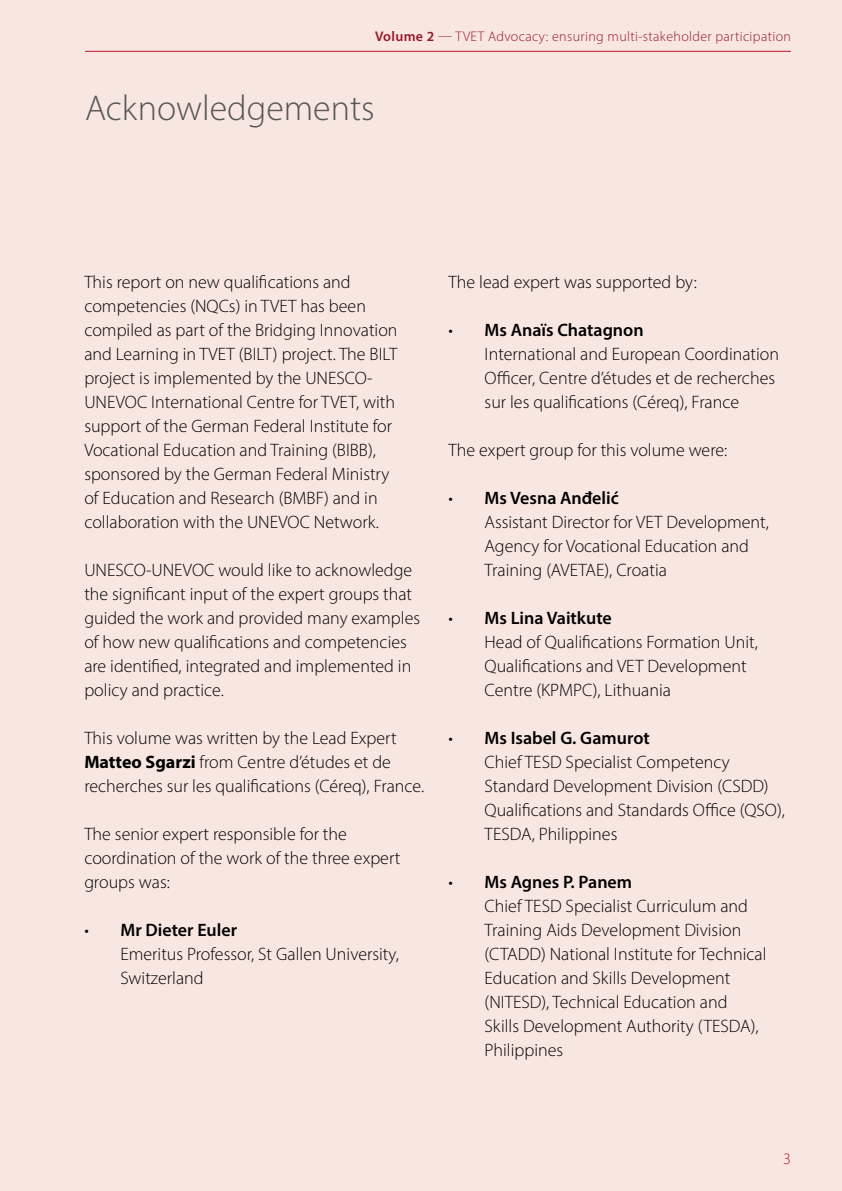
<style>
.page{position:relative;width:842px;height:1191px;background:#f8e6e1}
.page>*{position:absolute;margin:0;border:0;box-sizing:border-box;transform-origin:0 0}
.t1{font:300 36px "Myriad Pro";color:#575756}
.t2{font:300 18px/24px "Myriad Pro";color:#000}
.t3{font:300 16px "Myriad Pro";color:#c11728}
.t4{font:300 14px "Myriad Pro";letter-spacing:.025em;color:#98182a}
.s1{font-weight:600}
.s2{font-weight:700}
</style>
<div class="page">
<hr style="left:85px;top:51px;width:706px;height:1px;background:#c11728">
<p class="t4" style="left:375px;top:27px;width:417px"><span class="s1">Volume 2</span> — TVET Advocacy: ensuring multi-stakeholder participation</p>
<h1 class="t1" style="left:85px;top:86px;width:291px">Acknowledgements</h1>
<p class="t2" style="left:84px;top:270px;width:315px">This report on new qualifications and competencies (NQCs) in TVET has been compiled as part of the Bridging Innovation and Learning in TVET (BILT) project. The BILT project is implemented by the UNESCO-UNEVOC International Centre for TVET, with support of the German Federal Institute for Vocational Education and Training (BIBB), sponsored by the German Federal Ministry of Education and Research (BMBF) and in collaboration with the UNEVOC Network.</p>
<p class="t2" style="left:84px;top:558px;width:337px">UNESCO-UNEVOC would like to acknowledge the significant input of the expert groups that guided the work and provided many examples of how new qualifications and competencies are identified, integrated and implemented in policy and practice.</p>
<p class="t2" style="left:84px;top:726px;width:341px">This volume was written by the Lead Expert<br><span class="s2">Matteo Sgarzi</span> from Centre d’études et de recherches sur les qualifications (Céreq), France.</p>
<p class="t2" style="left:84px;top:822px;width:318px">The senior expert responsible for the coordination of the work of the three expert groups was:</p>
<p class="t2" style="left:120px;top:918px;width:280px;text-indent:-36px">• <span class="s1">Mr Dieter Euler<br></span>Emeritus Professor, St Gallen University,<br>Switzerland</p>
<p class="t2" style="left:449px;top:270px;width:250px">The lead expert was supported by:</p>
<p class="t2" style="left:485px;top:318px;width:296px;text-indent:-36px">• <span class="s1">Ms Anaïs Chatagnon<br></span>International and European Coordination Officer, Centre d’études et de recherches sur les qualifications (Céreq), France</p>
<p class="t2" style="left:449px;top:438px;width:280px">The expert group for this volume were:</p>
<p class="t2" style="left:485px;top:486px;width:286px;text-indent:-36px">• <span class="s1">Ms Vesna Anđelić<br></span>Assistant Director for VET Development,<br>Agency for Vocational Education and<br>Training (AVETAE), Croatia</p>
<p class="t2" style="left:485px;top:606px;width:275px;text-indent:-36px">• <span class="s1">Ms Lina Vaitkute<br></span>Head of Qualifications Formation Unit,<br>Qualifications and VET Development<br>Centre (KPMPC), Lithuania</p>
<p class="t2" style="left:485px;top:726px;width:302px;text-indent:-36px">• <span class="s1">Ms Isabel G. Gamurot<br></span>Chief TESD Specialist Competency<br>Standard Development Division (CSDD)<br>Qualifications and Standards Office (QSO),<br>TESDA, Philippines</p>
<p class="t2" style="left:485px;top:870px;width:283px;text-indent:-36px">• <span class="s1">Ms Agnes P. Panem<br></span>Chief TESD Specialist Curriculum and<br>Training Aids Development Division (CTADD) National Institute for Technical<br>Education and Skills Development (NITESD), Technical Education and<br>Skills Development Authority (TESDA),<br>Philippines</p>
<p class="t3" style="left:783px;top:1149px;width:9px">3</p>
</div>
